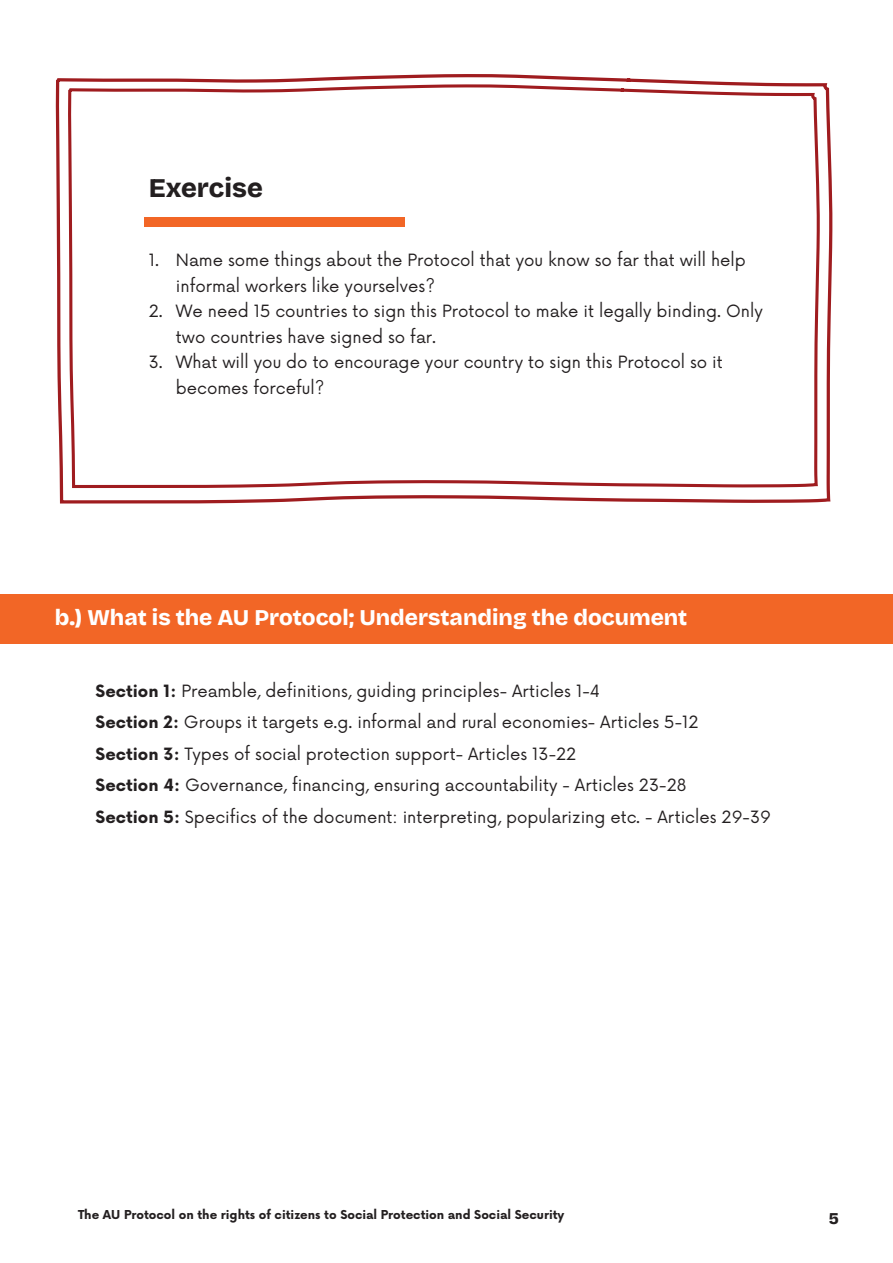
<style>
.page{position:relative;width:893px;height:1263px;background:#fff}
.page>*{position:absolute;margin:0;border:0;box-sizing:border-box;transform-origin:0 0}
.t1{font:800 27px "Bricolage Grotesque";color:#231f20}
.t2{font:800 22.5px "Bricolage Grotesque";color:#fff}
.t3{font:16.5px/31.5px "Now Alt";color:#231f20}
.t4{font:800 16.5px "Bricolage Grotesque";color:#231f20}
.t5{font:700 12px "Now Alt";color:#231f20}
.s1{font-weight:700}
</style>
<div class="page">
<div style="left:0;top:594px;width:893px;height:50px;background:#f26626"></div>
<svg style="left:55px;top:74px;width:778px;height:430px"></svg>
<h1 class="t1" style="left:149px;top:165px;width:116px">Exercise</h1>
<p class="t3" style="left:176px;top:246px;width:572px;line-height:25.5px;text-indent:-27px">1. Name some things about the Protocol that you know so far that will help informal workers like yourselves?</p>
<p class="t3" style="left:176px;top:297px;width:588px;line-height:25.5px;text-indent:-27px">2. We need 15 countries to sign this Protocol to make it legally binding. Only two countries have signed so far.</p>
<p class="t3" style="left:176px;top:348px;width:549px;line-height:25.5px;text-indent:-27px">3. What will you do to encourage your country to sign this Protocol so it becomes forceful?</p>
<h2 class="t2" style="left:55px;top:599px;width:634px">b.) What is the AU Protocol; Understanding the document</h2>
<p class="t3" style="left:96px;top:674px;width:677px"><span class="s1">Section 1:</span> Preamble, definitions, guiding principles- Articles 1-4<br><span class="s1">Section 2:</span> Groups it targets e.g. informal and rural economies- Articles 5-12<br><span class="s1">Section 3:</span> Types of social protection support- Articles 13-22<br><span class="s1">Section 4:</span> Governance, financing, ensuring accountability - Articles 23-28<br><span class="s1">Section 5:</span> Specifics of the document: interpreting, popularizing etc. - Articles 29-39</p>
<p class="t5" style="left:78px;top:1206px;width:488px">The AU Protocol on the rights of citizens to Social Protection and Social Security</p>
<p class="t4" style="left:829px;top:1205px;width:12px">5</p>
</div>
